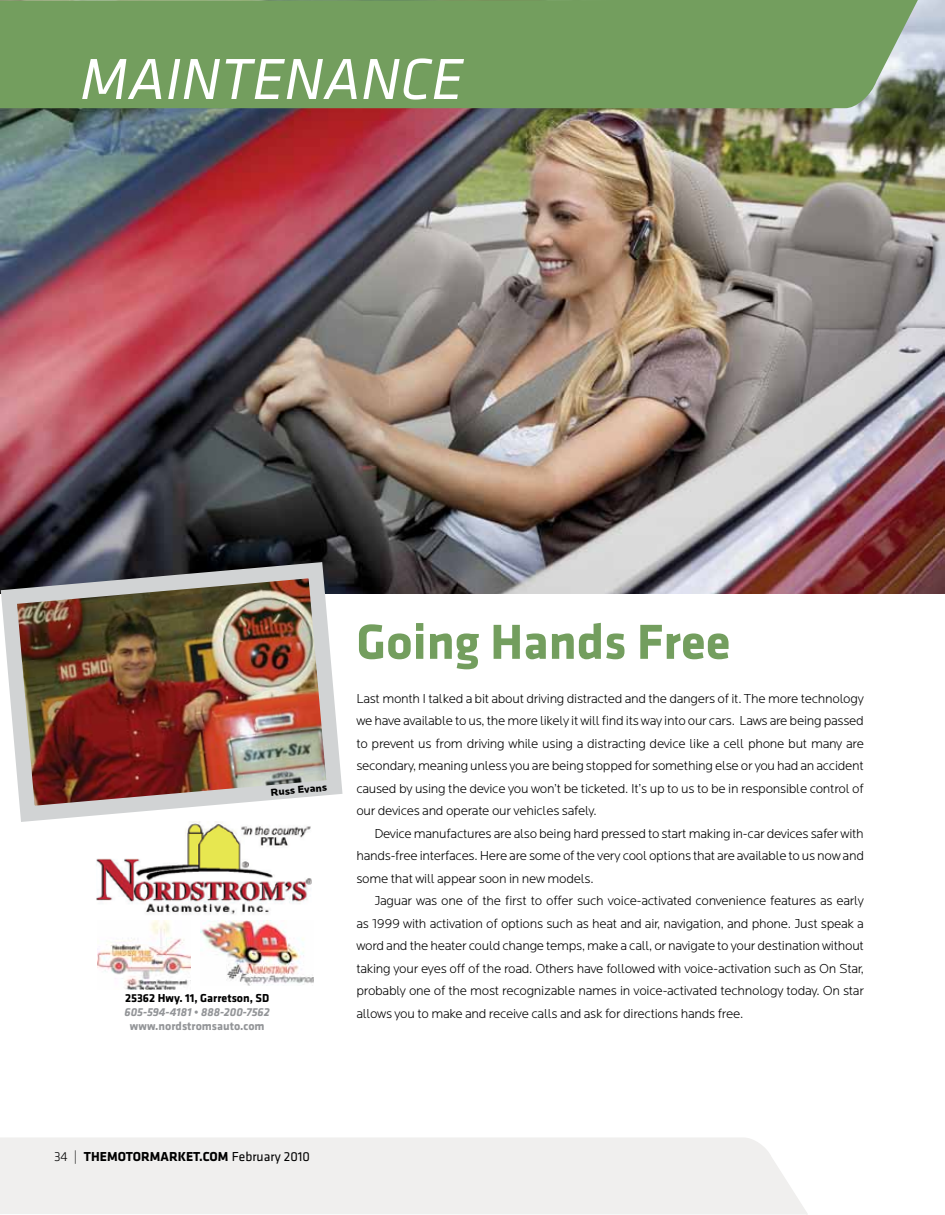
<style>
.page{position:relative;width:945px;height:1215px;background:#fff}
.page>*{position:absolute;margin:0;border:0;box-sizing:border-box;transform-origin:0 0}
.t1{font:italic 60px "Klavika";color:#fff}
.t2{font:700 51px "Klavika";color:#739e5e}
.t3{font:300 13.5px/22.5px "Locator";letter-spacing:-.02em;color:#000;text-align:justify}
.t4{font:700 13.5px "Klavika";color:#000}
.t5{font:italic 700 12px "Klavika";color:#939598}
.t6{font:700 12px "Klavika";color:#000}
.t7{font:700 12px "Klavika";color:#939598}
.t8{font:900 10.5px "Locator";color:#000}
.s1{font-weight:300}
.s2{font-weight:400}
</style>
<div class="page">
<img style="left:0;top:0;width:945px;height:594px">
<div style="left:0;top:0;width:918px;height:108px;background:#739e5e"></div>
<div style="left:0;top:1138px;width:808px;height:77px;background:#f0efee"></div>
<img style="left:96px;top:830px;width:216px;height:85px">
<img style="left:0;top:554px;width:351px;height:276px">
<img style="left:98px;top:921px;width:92px;height:69px">
<img style="left:200px;top:921px;width:113px;height:64px">
<h1 class="t1" style="left:80px;top:41px;width:385px">MAINTENANCE</h1>
<p class="t8" style="left:270px;top:786px;width:58px;rotate:-5deg">Russ Evans</p>
<p class="t6" style="left:125px;top:989px;width:146px">25362 Hwy. 11, Garretson, SD</p>
<p class="t5" style="left:124px;top:1003px;width:147px">605-594-4181 • 888-200-7562</p>
<p class="t7" style="left:130px;top:1018px;width:136px">www.nordstromsauto.com</p>
<h2 class="t2" style="left:356px;top:605px;width:376px">Going Hands Free</h2>
<p class="t3" style="left:356px;top:687px;width:509px">Last month I talked a bit about driving distracted and the dangers of it. The more technology we have available to us, the more likely it will find its way into our cars. Laws are being passed to prevent us from driving while using a distracting device like a cell phone but many are secondary, meaning unless you are being stopped for something else or you had an accident caused by using the device you won’t be ticketed. It’s up to us to be in responsible control of our devices and operate our vehicles safely.</p>
<p class="t3" style="left:356px;top:822px;width:509px;text-indent:18px">Device manufactures are also being hard pressed to start making in-car devices safer with hands-free interfaces. Here are some of the very cool options that are available to us now and some that will appear soon in new models.</p>
<p class="t3" style="left:356px;top:890px;width:509px;text-indent:18px">Jaguar was one of the first to offer such voice-activated convenience features as early as 1999 with activation of options such as heat and air, navigation, and phone. Just speak a word and the heater could change temps, make a call, or navigate to your destination without taking your eyes off of the road. Others have followed with voice-activation such as On Star, probably one of the most recognizable names in voice-activated technology today. On star allows you to make and receive calls and ask for directions hands free.</p>
<p class="t4" style="left:54px;top:1149px;width:258px"><span class="s1">34 |</span> THEMOTORMARKET.COM <span class="s2">February 2010</span></p>
</div>
